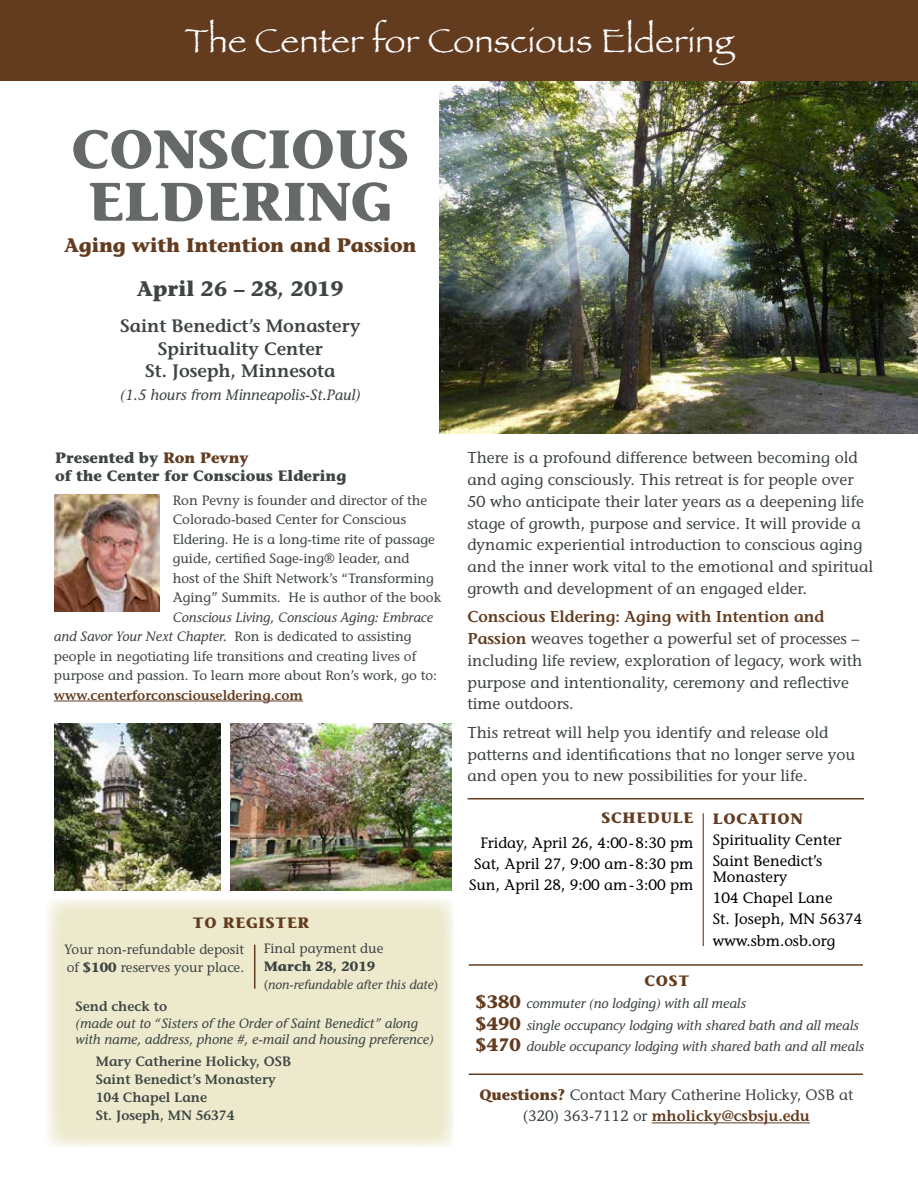
<style>
.page{position:relative;width:918px;height:1188px;background:#fff}
.page>*{position:absolute;margin:0;border:0;box-sizing:border-box;transform-origin:0 0}
.t1{font:700 54px/52.5px "Stone Informal";color:#656a68;text-align:center}
.t2{font:34.5px "Papyrus";letter-spacing:.01em;color:#fff}
.t3{font:700 21px "Stone Informal";color:#3e4543}
.t4{font:700 19.5px "Stone Informal";letter-spacing:-.005em;color:#633c20}
.t5{font:600 18px/22.5px "Stone Informal";color:#3e4543;text-align:center}
.t6{font:15.75px/21.8px "Stone Informal";color:#3e4543}
.t7{font:15px/21.1px "Stone Informal";color:#000}
.t8{font:15px/21px "Stone Informal";color:#3e4543;text-align:center}
.t9{font:700 15px/18px "Stone Informal";color:#3e4543}
.t10{font:italic 15px "Stone Informal";color:#3e4543}
.t11{font:700 15px "Stone Informal";letter-spacing:.05em;color:#633c20}
.t12{font:13.5px/19.5px "Stone Informal";color:#3e4543}
.t13{font:italic 13.5px/21.6px "Stone Informal";color:#3e4543}
.t14{font:600 13.5px/18px "Stone Informal";color:#3e4543}
.t15{font:600 13.5px "Stone Informal";color:#633c20}
.t16{font:700 13.5px "Stone Informal";color:#3e4543}
.t17{font:italic 12.75px "Stone Informal";color:#3e4543}
.s1{color:#633c20}
.s2{font-style:italic}
.s3{font-style:normal}
.s4{font-weight:700}
.s5{font-weight:600;color:#633c20}
.s6{font-weight:700;font-style:normal;font-size:18px;color:#633c20}
.s7{font-weight:700;color:#633c20}
</style>
<div class="page">
<img style="left:54px;top:724px;width:166px;height:167px">
<img style="left:230px;top:724px;width:221px;height:167px">
<div style="left:0;top:0;width:918px;height:81px;background:#633c20"></div>
<hr style="left:54px;top:701px;width:249px;height:1px;background:#633c20">
<img style="left:54px;top:495px;width:105px;height:116px">
<div style="left:46px;top:899px;width:408px;height:248px;background:#ede9cd"></div>
<hr style="left:468px;top:798px;width:396px;height:2px;background:#633c20">
<hr style="left:469px;top:964px;width:394px;height:2px;background:#633c20">
<hr style="left:469px;top:1074px;width:394px;height:1px;background:#633c20">
<hr style="left:703px;top:813px;width:1px;height:133px;background:#633c20">
<hr style="left:652px;top:1123px;width:158px;height:1px;background:#633c20">
<img style="left:440px;top:81px;width:478px;height:352px">
<hr style="left:254px;top:945px;width:1px;height:44px;background:#633c20">
<h2 class="t2" style="left:185px;top:20px;width:550px">The Center for Conscious Eldering</h2>
<h1 class="t1" style="left:71px;top:122px;width:339px">CONSCIOUS<br>ELDERING</h1>
<p class="t4" style="left:64px;top:233px;width:354px">Aging with Intention and Passion</p>
<h3 class="t3" style="left:137px;top:276px;width:208px">April 26 – 28, 2019</h3>
<p class="t5" style="left:120px;top:315px;width:242px">Saint Benedict’s Monastery<br>Spirituality Center<br>St. Joseph, Minnesota</p>
<p class="t10" style="left:120px;top:386px;width:242px">(1.5 hours from Minneapolis-St.Paul)</p>
<p class="t9" style="left:55px;top:448px;width:293px">Presented by <span class="s1">Ron Pevny<br></span>of the Center for Conscious Eldering</p>
<p class="t12" style="left:173px;top:490px;width:270px">Ron Pevny is founder and director of the Colorado-based Center for Conscious Eldering. He is a long-time rite of passage guide, certified Sage-ing® leader, and<br>host of the Shift Network’s “Transforming Aging” Summits. He is author of the book</p>
<p class="t12" style="left:54px;top:607px;width:384px;text-indent:119px"><span class="s2">Conscious Living, Conscious Aging: Embrace and Savor Your Next Chapter.</span> Ron is dedicated to assisting people in negotiating life transitions and creating lives of purpose and passion. To learn more about Ron’s work, go to:</p>
<p class="t15" style="left:54px;top:687px;width:251px">www.centerforconsciouseldering.com</p>
<p class="t11" style="left:193px;top:913px;width:118px">TO REGISTER</p>
<p class="t12" style="left:264px;top:939px;width:121px">Final payment due</p>
<p class="t16" style="left:264px;top:958px;width:113px">March 28, 2019</p>
<p class="t17" style="left:264px;top:977px;width:176px"><span class="s3">(</span>non-refundable after this date<span class="s3">)</span></p>
<p class="t12" style="left:65px;top:941px;width:181px;line-height:18px">Your non-refundable deposit of <span class="s4">$100</span> reserves your place.</p>
<p class="t14" style="left:76px;top:998px;width:93px">Send check to</p>
<p class="t13" style="left:76px;top:1015px;width:360px;line-height:16.5px">(made out to “Sisters of the Order of Saint Benedict” along with name, address, phone #, e-mail and housing preference)</p>
<p class="t14" style="left:96px;top:1052px;width:197px">Mary Catherine Holicky, OSB<br>Saint Benedict’s Monastery<br>104 Chapel Lane<br>St. Joseph, MN 56374</p>
<p class="t6" style="left:467px;top:447px;width:408px">There is a profound difference between becoming old and aging consciously. This retreat is for people over 50 who anticipate their later years as a deepening life stage of growth, purpose and service. It will provide a dynamic experiential introduction to conscious aging and the inner work vital to the emotional and spiritual growth and development of an engaged elder.</p>
<p class="t6" style="left:467px;top:606px;width:397px"><span class="s5">Conscious Eldering: Aging with Intention and Passion</span> weaves together a powerful set of processes – including life review, exploration of legacy, work with purpose and intentionality, ceremony and reflective time outdoors.</p>
<p class="t6" style="left:467px;top:721px;width:390px">This retreat will help you identify and release old patterns and identifications that no longer serve you and open you to new possibilities for your life.</p>
<p class="t11" style="left:602px;top:808px;width:93px">SCHEDULE</p>
<p class="t7" style="left:469px;top:832px;width:226px;text-align:right">Friday, April 26, 4:00-8:30 pm<br>Sat, April 27, 9:00 am-8:30 pm<br>Sun, April 28, 9:00 am-3:00 pm</p>
<p class="t11" style="left:713px;top:809px;width:91px">LOCATION</p>
<p class="t7" style="left:713px;top:829px;width:130px">Spirituality Center<br>Saint Benedict’s</p>
<p class="t7" style="left:713px;top:866px;width:151px">Monastery<br>104 Chapel Lane<br>St. Joseph, MN 56374 www.sbm.osb.org</p>
<p class="t11" style="left:645px;top:972px;width:46px">COST</p>
<p class="t13" style="left:475px;top:992px;width:390px"><span class="s6">$380</span> commuter (no lodging) with all meals<br><span class="s6">$490</span> single occupancy lodging with shared bath and all meals <span class="s6">$470</span> double occupancy lodging with shared bath and all meals</p>
<p class="t8" style="left:479px;top:1085px;width:375px"><span class="s7">Questions?</span> Contact Mary Catherine Holicky, OSB at (320) 363-7112 or <span class="s5">mholicky@csbsju.edu</span></p>
</div>
